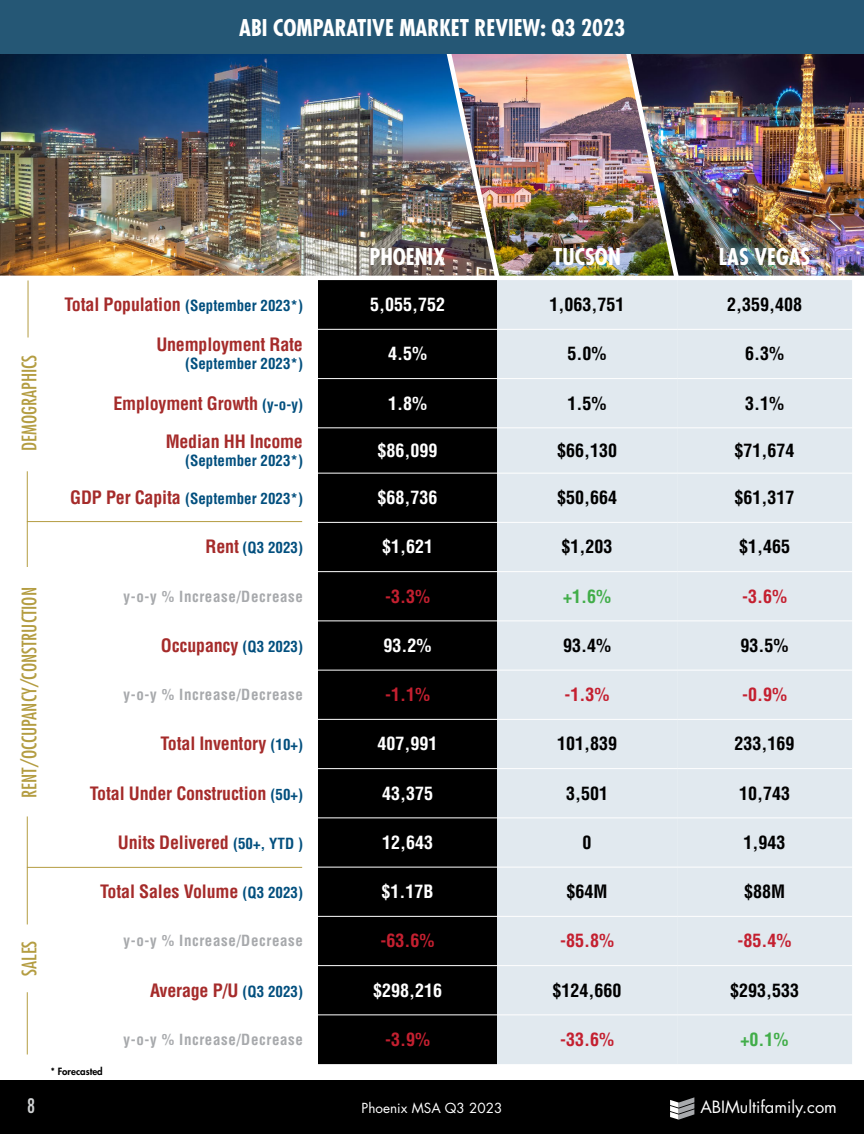
<style>
.page{position:relative;width:864px;height:1134px;background:#fff}
.page>*{position:absolute;margin:0;border:0;box-sizing:border-box;transform-origin:0 0}
.t1{font:700 condensed 22.5px "Futura Std";color:#fff}
.t2{font:condensed 19.5px "Futura Std";color:#b49d42}
.t3{font:condensed 19.5px "Futura Std";color:#d1d3d4}
.t4{font:700 condensed 18px "Helvetica LT Std";letter-spacing:-.01em;color:#a52b2a}
.t5{font:700 condensed 18px "Helvetica LT Std";color:#000}
.t6{font:700 condensed 18px "Helvetica LT Std";color:#fff}
.t7{font:700 condensed 18px "Helvetica LT Std";color:#c42030}
.t8{font:700 condensed 18px "Helvetica LT Std";color:#41ad49}
.t9{font:16.5px "Futura Std";color:#fff}
.t10{font:700 condensed 15px "Helvetica LT Std";color:#024f7e}
.t11{font:700 condensed 15px "Helvetica LT Std";letter-spacing:.04em;color:#a7a9ac}
.t12{font:13.5px "Futura Std";color:#fff}
.t13{font:800 9.75px "Futura Std";color:#000}
.s1{font-size:18px;color:#a52b2a}
.s2{font-size:15px;color:#024f7e}
</style>
<div class="page">
<hr style="left:28px;top:280px;width:1px;height:58px;background:#b49d42">
<img style="left:0;top:54px;width:440px;height:222px">
<img style="left:503px;top:54px;width:116px;height:222px">
<img style="left:682px;top:54px;width:182px;height:222px">
<img style="left:440px;top:54px;width:63px;height:222px">
<img style="left:619px;top:54px;width:63px;height:222px">
<div style="left:0;top:0;width:864px;height:54px;background:#255775"></div>
<hr style="left:27px;top:521px;width:275px;height:1px;background:#b49d42">
<hr style="left:27px;top:867px;width:275px;height:1px;background:#b49d42">
<div style="left:318px;top:280px;width:179px;height:784px;background:#000"></div>
<div style="left:497px;top:280px;width:180px;height:784px;background:#e1e9ef"></div>
<div style="left:677px;top:280px;width:175px;height:784px;background:#e1e9ef"></div>
<hr style="left:318px;top:329px;width:179px;height:1px;background:#fff">
<hr style="left:497px;top:329px;width:180px;height:1px;background:#fff">
<hr style="left:677px;top:329px;width:175px;height:1px;background:#fff">
<hr style="left:318px;top:378px;width:179px;height:1px;background:#fff">
<hr style="left:497px;top:378px;width:180px;height:1px;background:#fff">
<hr style="left:677px;top:378px;width:175px;height:1px;background:#fff">
<hr style="left:318px;top:428px;width:179px;height:1px;background:#fff">
<hr style="left:497px;top:428px;width:180px;height:1px;background:#fff">
<hr style="left:677px;top:428px;width:175px;height:1px;background:#fff">
<hr style="left:318px;top:473px;width:179px;height:1px;background:#fff">
<hr style="left:497px;top:473px;width:180px;height:1px;background:#fff">
<hr style="left:677px;top:473px;width:175px;height:1px;background:#fff">
<hr style="left:318px;top:571px;width:179px;height:1px;background:#fff">
<hr style="left:497px;top:571px;width:180px;height:1px;background:#fff">
<hr style="left:677px;top:571px;width:175px;height:1px;background:#fff">
<hr style="left:318px;top:621px;width:179px;height:1px;background:#fff">
<hr style="left:497px;top:621px;width:180px;height:1px;background:#fff">
<hr style="left:677px;top:621px;width:175px;height:1px;background:#fff">
<hr style="left:318px;top:670px;width:179px;height:1px;background:#fff">
<hr style="left:497px;top:670px;width:180px;height:1px;background:#fff">
<hr style="left:677px;top:670px;width:175px;height:1px;background:#fff">
<hr style="left:318px;top:719px;width:179px;height:1px;background:#fff">
<hr style="left:497px;top:719px;width:180px;height:1px;background:#fff">
<hr style="left:677px;top:719px;width:175px;height:1px;background:#fff">
<hr style="left:318px;top:768px;width:179px;height:1px;background:#fff">
<hr style="left:497px;top:768px;width:180px;height:1px;background:#fff">
<hr style="left:677px;top:768px;width:175px;height:1px;background:#fff">
<hr style="left:318px;top:818px;width:179px;height:1px;background:#fff">
<hr style="left:497px;top:818px;width:180px;height:1px;background:#fff">
<hr style="left:677px;top:818px;width:175px;height:1px;background:#fff">
<hr style="left:318px;top:916px;width:179px;height:1px;background:#fff">
<hr style="left:497px;top:916px;width:180px;height:1px;background:#fff">
<hr style="left:677px;top:916px;width:175px;height:1px;background:#fff">
<hr style="left:318px;top:965px;width:179px;height:1px;background:#fff">
<hr style="left:497px;top:965px;width:180px;height:1px;background:#fff">
<hr style="left:677px;top:965px;width:175px;height:1px;background:#fff">
<hr style="left:318px;top:1015px;width:179px;height:1px;background:#fff">
<hr style="left:497px;top:1015px;width:180px;height:1px;background:#fff">
<hr style="left:677px;top:1015px;width:175px;height:1px;background:#fff">
<hr style="left:318px;top:522px;width:179px;height:1px;background:#fff">
<hr style="left:497px;top:522px;width:180px;height:1px;background:#fff">
<hr style="left:677px;top:522px;width:175px;height:1px;background:#fff">
<hr style="left:318px;top:867px;width:179px;height:1px;background:#fff">
<hr style="left:497px;top:867px;width:180px;height:1px;background:#fff">
<hr style="left:677px;top:867px;width:175px;height:1px;background:#fff">
<hr style="left:27px;top:471px;width:1px;height:96px;background:#b49d42">
<hr style="left:27px;top:816px;width:1px;height:108px;background:#b49d42">
<hr style="left:27px;top:992px;width:1px;height:62px;background:#b49d42">
<div style="left:0;top:1080px;width:864px;height:54px;background:#000"></div>
<svg style="left:670px;top:1097px;width:24px;height:23px"></svg>
<p class="t1" style="left:239px;top:14px;width:387px">ABI COMPARATIVE MARKET REVIEW: Q3 2023</p>
<p class="t1" style="left:369px;top:243px;width:78px">PHOENIX</p>
<p class="t1" style="left:553px;top:243px;width:69px">TUCSON</p>
<p class="t1" style="left:719px;top:243px;width:93px">LAS VEGAS</p>
<p class="t2" style="left:18px;top:451px;width:98px;rotate:-90deg">DEMOGRAPHICS</p>
<p class="t2" style="left:18px;top:798px;width:212px;rotate:-90deg">RENT/OCCUPANCY/CONSTRUCTION</p>
<p class="t2" style="left:18px;top:976px;width:37px;rotate:-90deg">SALES</p>
<p class="t10" style="left:64px;top:296px;width:240px"><span class="s1">Total Population</span> (September 2023*)</p>
<p class="t6" style="left:370px;top:293px;width:76px">5,055,752</p>
<p class="t5" style="left:550px;top:293px;width:76px">1,063,751</p>
<p class="t5" style="left:727px;top:293px;width:76px">2,359,408</p>
<p class="t4" style="left:156px;top:334px;width:148px">Unemployment Rate</p>
<p class="t10" style="left:185px;top:355px;width:119px">(September 2023*)</p>
<p class="t6" style="left:388px;top:343px;width:40px">4.5%</p>
<p class="t5" style="left:568px;top:343px;width:40px">5.0%</p>
<p class="t5" style="left:745px;top:343px;width:40px">6.3%</p>
<p class="t4" style="left:113px;top:392px;width:191px">Employment Growth <span class="s2">(y-o-y)</span></p>
<p class="t6" style="left:388px;top:392px;width:40px">1.8%</p>
<p class="t5" style="left:568px;top:392px;width:40px">1.5%</p>
<p class="t5" style="left:745px;top:392px;width:40px">3.1%</p>
<p class="t4" style="left:166px;top:430px;width:139px">Median HH Income</p>
<p class="t10" style="left:185px;top:451px;width:119px">(September 2023*)</p>
<p class="t6" style="left:378px;top:439px;width:61px">$86,099</p>
<p class="t5" style="left:557px;top:439px;width:61px">$66,130</p>
<p class="t5" style="left:735px;top:439px;width:61px">$71,674</p>
<p class="t10" style="left:70px;top:489px;width:234px"><span class="s1">GDP Per Capita</span> (September 2023*)</p>
<p class="t6" style="left:378px;top:486px;width:61px">$68,736</p>
<p class="t5" style="left:557px;top:486px;width:61px">$50,664</p>
<p class="t5" style="left:735px;top:486px;width:61px">$61,317</p>
<p class="t10" style="left:206px;top:539px;width:99px"><span class="s1">Rent</span> (Q3 2023)</p>
<p class="t6" style="left:382px;top:536px;width:52px">$1,621</p>
<p class="t5" style="left:562px;top:536px;width:52px">$1,203</p>
<p class="t5" style="left:739px;top:536px;width:52px">$1,465</p>
<p class="t11" style="left:124px;top:587px;width:181px">y-o-y % Increase/Decrease</p>
<p class="t7" style="left:385px;top:585px;width:46px">-3.3%</p>
<p class="t8" style="left:563px;top:585px;width:49px">+1.6%</p>
<p class="t7" style="left:742px;top:585px;width:46px">-3.6%</p>
<p class="t4" style="left:161px;top:634px;width:144px">Occupancy <span class="s2">(Q3 2023)</span></p>
<p class="t6" style="left:384px;top:634px;width:49px">93.2%</p>
<p class="t5" style="left:563px;top:634px;width:49px">93.4%</p>
<p class="t5" style="left:741px;top:634px;width:49px">93.5%</p>
<p class="t11" style="left:124px;top:685px;width:181px">y-o-y % Increase/Decrease</p>
<p class="t7" style="left:385px;top:683px;width:46px">-1.1%</p>
<p class="t7" style="left:565px;top:683px;width:46px">-1.3%</p>
<p class="t7" style="left:742px;top:683px;width:46px">-0.9%</p>
<p class="t4" style="left:160px;top:733px;width:144px">Total Inventory <span class="s2">(10+)</span></p>
<p class="t6" style="left:378px;top:733px;width:61px">407,991</p>
<p class="t5" style="left:557px;top:733px;width:61px">101,839</p>
<p class="t5" style="left:735px;top:733px;width:61px">233,169</p>
<p class="t4" style="left:90px;top:782px;width:215px">Total Under Construction <span class="s2">(50+)</span></p>
<p class="t6" style="left:382px;top:782px;width:52px">43,375</p>
<p class="t5" style="left:566px;top:782px;width:43px">3,501</p>
<p class="t5" style="left:739px;top:782px;width:52px">10,743</p>
<p class="t4" style="left:118px;top:831px;width:187px">Units Delivered <span class="s2">(50+, YTD )</span></p>
<p class="t6" style="left:382px;top:831px;width:52px">12,643</p>
<p class="t5" style="left:583px;top:831px;width:10px">0</p>
<p class="t5" style="left:744px;top:831px;width:43px">1,943</p>
<p class="t4" style="left:100px;top:880px;width:204px">Total Sales Volume <span class="s2">(Q3 2023)</span></p>
<p class="t6" style="left:382px;top:880px;width:54px">$1.17B</p>
<p class="t5" style="left:567px;top:880px;width:43px">$64M</p>
<p class="t5" style="left:744px;top:880px;width:43px">$88M</p>
<p class="t11" style="left:124px;top:932px;width:181px">y-o-y % Increase/Decrease</p>
<p class="t7" style="left:381px;top:930px;width:55px">-63.6%</p>
<p class="t7" style="left:560px;top:930px;width:55px">-85.8%</p>
<p class="t7" style="left:738px;top:930px;width:55px">-85.4%</p>
<p class="t4" style="left:150px;top:979px;width:154px">Average P/U <span class="s2">(Q3 2023)</span></p>
<p class="t6" style="left:373px;top:979px;width:70px">$298,216</p>
<p class="t5" style="left:553px;top:979px;width:70px">$124,660</p>
<p class="t5" style="left:730px;top:979px;width:70px">$293,533</p>
<p class="t11" style="left:124px;top:1030px;width:181px">y-o-y % Increase/Decrease</p>
<p class="t7" style="left:385px;top:1028px;width:46px">-3.9%</p>
<p class="t7" style="left:560px;top:1028px;width:55px">-33.6%</p>
<p class="t8" style="left:741px;top:1028px;width:49px">+0.1%</p>
<p class="t13" style="left:51px;top:1065px;width:53px">* Forecasted</p>
<p class="t3" style="left:27px;top:1095px;width:10px">8</p>
<p class="t12" style="left:362px;top:1100px;width:142px">Phoenix MSA Q3 2023</p>
<p class="t9" style="left:700px;top:1097px;width:138px">ABIMultifamily.com</p>
</div>
